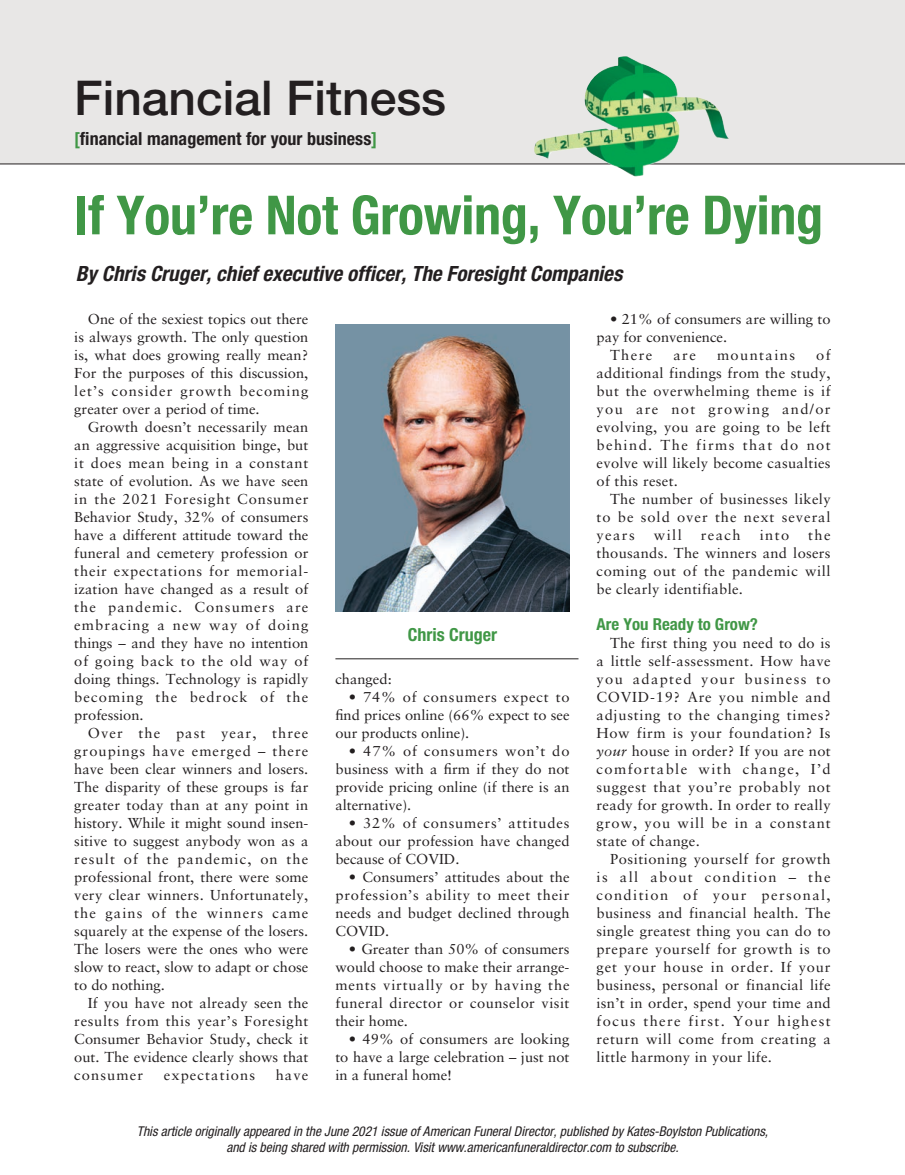
<style>
.page{position:relative;width:905px;height:1175px;background:#fff}
.page>*{position:absolute;margin:0;border:0;box-sizing:border-box;transform-origin:0 0}
.t1{font:700 condensed 54px "Helvetica Neue LT Std";letter-spacing:-.005em;color:#409746}
.t2{font:500 48px "Helvetica Neue LT Std";color:#231f20}
.t3{font:italic 700 condensed 21px "Helvetica Neue LT Std";color:#231f20}
.t4{font:700 condensed 18px "Helvetica Neue LT Std";letter-spacing:.005em;color:#231f20}
.t5{font:700 condensed 18px "Helvetica Neue LT Std";color:#409746}
.t6{font:700 condensed 16.5px "Helvetica Neue LT Std";color:#409746}
.t7{font:14.4px/18px "Sabon LT Std";letter-spacing:.02em;color:#231f20;text-align:justify}
.t8{font:14.4px "Sabon LT Std";color:#231f20}
.t9{font:14.4px "Sabon LT Std";letter-spacing:.075em;color:#231f20}
.t10{font:14.4px "Sabon LT Std";letter-spacing:.095em;color:#231f20}
.t11{font:italic condensed 13.5px/16.2px "Helvetica Neue LT Std";color:#231f20;text-align:center}
.s1{color:#409746}
.s2{font-style:italic}
</style>
<div class="page">
<div style="left:0;top:0;width:904px;height:164px;background:#e8e7e6"></div>
<hr style="left:0;top:164px;width:904px;height:1px;background:#231f20">
<img style="left:534px;top:56px;width:195px;height:120px">
<img style="left:335px;top:324px;width:234px;height:288px">
<hr style="left:335px;top:658px;width:243px;height:1px;background:#231f20">
<h2 class="t2" style="left:74px;top:71px;width:373px">Financial Fitness</h2>
<p class="t4" style="left:74px;top:132px;width:304px"><span class="s1">[</span>financial management for your business<span class="s1">]</span></p>
<h1 class="t1" style="left:74px;top:195px;width:750px">If You’re Not Growing, You’re Dying</h1>
<h3 class="t3" style="left:76px;top:261px;width:548px">By Chris Cruger, chief executive officer, The Foresight Companies</h3>
<p class="t7" style="left:74px;top:311px;width:236px;text-indent:13px">One of the sexiest topics out there is always growth. The only question is, what does growing really mean?<br>For the purposes of this discussion, let’s consider growth becoming greater over a period of time.</p>
<p class="t7" style="left:74px;top:419px;width:236px;text-indent:13px">Growth doesn’t necessarily mean an aggressive acquisition binge, but it does mean being in a constant state of evolution. As we have seen in the 2021 Foresight Consumer Behavior Study, 32% of consumers have a different attitude toward the funeral and cemetery profession or their expectations for memorial&shy;ization have changed as a result of the pandemic. Consumers are embracing a new way of doing things – and they have no intention of going back to the old way of doing things. Technology is rapidly becoming the bedrock of the profession.</p>
<p class="t7" style="left:74px;top:725px;width:236px;text-indent:13px">Over the past year, three groupings have emerged – there have been clear winners and losers.<br>The disparity of these groups is far greater today than at any point in history. While it might sound insen&shy;sitive to suggest anybody won as a result of the pandemic, on the professional front, there were some very clear winners. Unfortunately, the gains of the winners came squarely at the expense of the losers.<br>The losers were the ones who were slow to react, slow to adapt or chose to do nothing.</p>
<p class="t7" style="left:74px;top:995px;width:236px;text-indent:13px">If you have not already seen the results from this year’s Foresight Consumer Behavior Study, check it out. The evidence clearly shows that consumer</p>
<p class="t9" style="left:164px;top:1069px;width:93px">expectations</p>
<p class="t7" style="left:276px;top:1067px;width:34px">have</p>
<p class="t5" style="left:408px;top:628px;width:91px">Chris Cruger</p>
<p class="t8" style="left:335px;top:673px;width:58px">changed:</p>
<p class="t7" style="left:335px;top:689px;width:236px;text-indent:13px">• 74% of consumers expect to find prices online (66% expect to see our products online).</p>
<p class="t7" style="left:335px;top:743px;width:236px;text-indent:13px">• 47% of consumers won’t do business with a firm if they do not provide pricing online (if there is an alternative).</p>
<p class="t7" style="left:335px;top:815px;width:236px;text-indent:13px">• 32% of consumers’ attitudes about our profession have changed because of COVID.</p>
<p class="t7" style="left:335px;top:869px;width:236px;text-indent:13px">• Consumers’ attitudes about the profession’s ability to meet their needs and budget declined through COVID.</p>
<p class="t7" style="left:335px;top:941px;width:236px;text-indent:13px">• Greater than 50% of consumers would choose to make their arrange&shy;ments virtually or by having the funeral director or counselor visit their home.</p>
<p class="t7" style="left:335px;top:1031px;width:236px;text-indent:13px">• 49% of consumers are looking to have a large celebration – just not in a funeral home!</p>
<p class="t8" style="left:610px;top:313px;width:222px">• 21% of consumers are willing to</p>
<p class="t8" style="left:596px;top:331px;width:132px">pay for convenience.</p>
<p class="t7" style="left:610px;top:347px;width:44px">There</p>
<p class="t7" style="left:673px;top:347px;width:24px">are</p>
<p class="t10" style="left:717px;top:349px;width:80px">mountains</p>
<p class="t7" style="left:596px;top:347px;width:236px;text-indent:220px">of additional findings from the study, but the overwhelming theme is if you are not growing and/or evolving, you are going to be left behind. The firms that do not evolve will likely become casualties of this reset.</p>
<p class="t7" style="left:596px;top:491px;width:236px;text-indent:13px">The number of businesses likely to be sold over the next several years</p>
<p class="t7" style="left:596px;top:527px;width:236px;text-indent:212px">the thousands. The winners and losers coming out of the pandemic will be clearly identifiable.</p>
<p class="t6" style="left:596px;top:618px;width:163px">Are You Ready to Grow?</p>
<p class="t7" style="left:596px;top:635px;width:236px;text-indent:13px">The first thing you need to do is a little self-assessment. How have you adapted your business to COVID-19? Are you nimble and adjusting to the changing times?<br>How firm is your foundation? Is <span class="s2">your</span> house in order? If you are not comfortable with change, I’d suggest that you’re probably not ready for growth. In order to really grow, you will be in a constant state of change.</p>
<p class="t7" style="left:596px;top:851px;width:236px;text-indent:13px">Positioning yourself for growth is all about condition – the condition of your personal, business and financial health. The single greatest thing you can do to prepare yourself for growth is to get your house in order. If your business, personal or financial life isn’t in order, spend your time and focus there first. Your highest return will come from creating a little harmony in your life.</p>
<p class="t7" style="left:654px;top:527px;width:29px">will</p>
<p class="t7" style="left:700px;top:527px;width:41px">reach</p>
<p class="t7" style="left:759px;top:527px;width:31px">into</p>
<p class="t11" style="left:137px;top:1123px;width:633px">This article originally appeared in the June 2021 issue of American Funeral Director, published by Kates-Boylston Publications, and is being shared with permission. Visit www.americanfuneraldirector.com to subscribe.</p>
</div>
